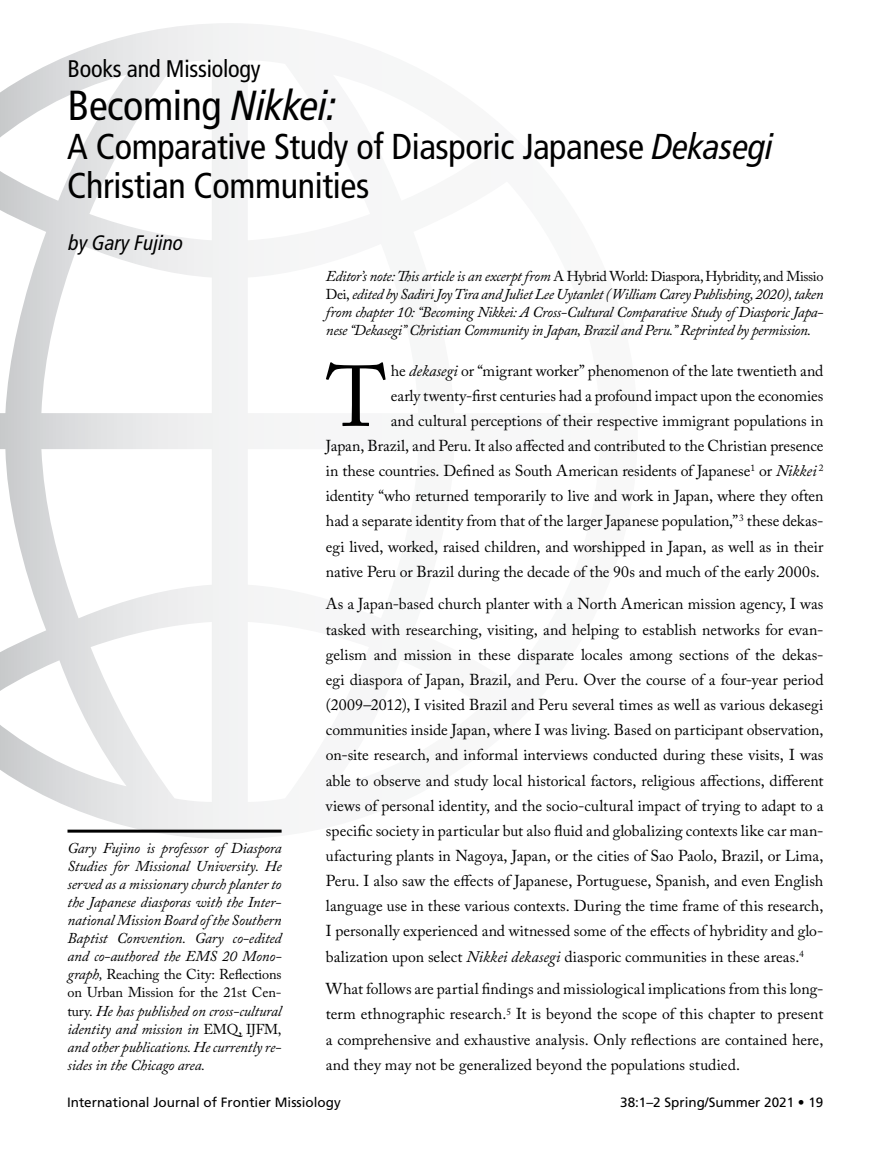
<style>
.page{position:relative;width:891px;height:1161px;background:#fff}
.page>*{position:absolute;margin:0;border:0;box-sizing:border-box;transform-origin:0 0}
.t1{font:85.35px "Adobe Caslon Pro";color:#000}
.t2{font:condensed 42px "Frutiger LT Std";letter-spacing:-.01em;color:#000}
.t3{font:condensed 36px/39px "Frutiger LT Std";letter-spacing:-.01em;color:#000}
.t4{font:condensed 24px "Frutiger LT Std";letter-spacing:-.01em;color:#000}
.t5{font:italic condensed 21px "Frutiger LT Std";color:#000}
.t6{font:15.75px/25.2px "Adobe Caslon Pro";letter-spacing:-.005em;color:#000;text-align:justify}
.t7{font:italic 15px/18.1px "Adobe Caslon Pro";letter-spacing:-.01em;color:#000;text-align:justify}
.t8{font:14.25px/18px "Adobe Caslon Pro";letter-spacing:-.01em;color:#000}
.t9{font:13.5px "Frutiger LT Std";color:#000}
.s1{font-style:italic}
.s2{font-style:italic;font-size:15px}
.s3{font-style:normal;font-size:14.25px}
.s4{font-style:italic;font-size:16.2px}
</style>
<div class="page">
<svg style="left:0;top:23px;width:282px;height:816px"></svg>
<hr style="left:68px;top:830px;width:214px;height:3px;background:#000">
<h3 class="t4" style="left:68px;top:55px;width:195px">Books and Missiology</h3>
<h2 class="t2" style="left:68px;top:81px;width:271px">Becoming <span class="s1">Nikkei:</span></h2>
<h3 class="t3" style="left:67px;top:127px;width:708px">A Comparative Study of Diasporic Japanese <span class="s1">Dekasegi<br></span>Christian Communities</h3>
<h3 class="t5" style="left:69px;top:231px;width:116px">by Gary Fujino</h3>
<p class="t7" style="left:68px;top:839px;width:216px">Gary Fujino is professor of Diaspora Studies for Missional University. He served as a missionary church planter to the Japanese diasporas with the Inter&shy;national Mission Board of the Southern Baptist Convention. Gary co-edited and co-authored the EMS 20 Mono-</p>
<p class="t8" style="left:67px;top:965px;width:216px"><span class="s2">graph,</span> Reaching the City: Reflections on Urban Mission for the 21st Cen-</p>
<p class="t7" style="left:67px;top:1001px;width:216px"><span class="s3">tury.</span> He has published on cross-cultural identity and mission in <span class="s3">EMQ, IJFM, </span>and other publications. He currently re&shy;sides in the Chicago area.</p>
<p class="t8" style="left:326px;top:267px;width:499px"><span class="s2">Editor’s note: This article is an excerpt from</span> A Hybrid World: Diaspora, Hybridity, and Missio</p>
<p class="t7" style="left:326px;top:285px;width:499px"><span class="s3">Dei,</span> edited by Sadiri Joy Tira and Juliet Lee Uytanlet (William Carey Publishing, 2020), taken from chapter 10: “Becoming Nikkei: A Cross-Cultural Comparative Study of Diasporic Japa&shy;nese “Dekasegi” Christian Community in Japan, Brazil and Peru.” Reprinted by permission.</p>
<h1 class="t1" style="left:327px;top:346px;width:61px">T</h1>
<p class="t6" style="left:326px;top:358px;width:499px;text-align:right">he <span class="s4">dekasegi</span> or “migrant worker” phenomenon of the late twentieth and<br>early twenty-first centuries had a profound impact upon the economies<br>and cultural perceptions of their respective immigrant populations in<br>Japan, Brazil, and Peru. It also affected and contributed to the Christian presence in these countries. Defined as South American residents of Japanese<sup>1</sup> or <span class="s4">Nikkei</span> <sup>2 </sup>identity “who returned temporarily to live and work in Japan, where they often had a separate identity from that of the larger Japanese population,”<sup>3</sup> these dekas&shy;egi lived, worked, raised children, and worshipped in Japan, as well as in their native Peru or Brazil during the decade of the 90s and much of the early 2000s.</p>
<p class="t6" style="left:326px;top:591px;width:499px">As a Japan-based church planter with a North American mission agency, I was tasked with researching, visiting, and helping to establish networks for evan&shy;gelism and mission in these disparate locales among sections of the dekas&shy;egi diaspora of Japan, Brazil, and Peru. Over the course of a four-year period (2009–2012), I visited Brazil and Peru several times as well as various dekasegi communities inside Japan, where I was living. Based on participant observation, on-site research, and informal interviews conducted during these visits, I was able to observe and study local historical factors, religious affections, different views of personal identity, and the socio-cultural impact of trying to adapt to a specific society in particular but also fluid and globalizing contexts like car man&shy;ufacturing plants in Nagoya, Japan, or the cities of Sao Paolo, Brazil, or Lima, Peru. I also saw the effects of Japanese, Portuguese, Spanish, and even English language use in these various contexts. During the time frame of this research, I personally experienced and witnessed some of the effects of hybridity and glo&shy;balization upon select <span class="s4">Nikkei dekasegi</span> diasporic communities in these areas.<sup>4</sup></p>
<p class="t6" style="left:326px;top:976px;width:499px">What follows are partial findings and missiological implications from this long&shy;term ethnographic research.<sup>5</sup> It is beyond the scope of this chapter to present a comprehensive and exhaustive analysis. Only reflections are contained here, and they may not be generalized beyond the populations studied.</p>
<p class="t9" style="left:67px;top:1094px;width:275px">International Journal of Frontier Missiology</p>
<p class="t9" style="left:620px;top:1094px;width:205px">38:1–2 Spring/Summer 2021 • 19</p>
</div>
